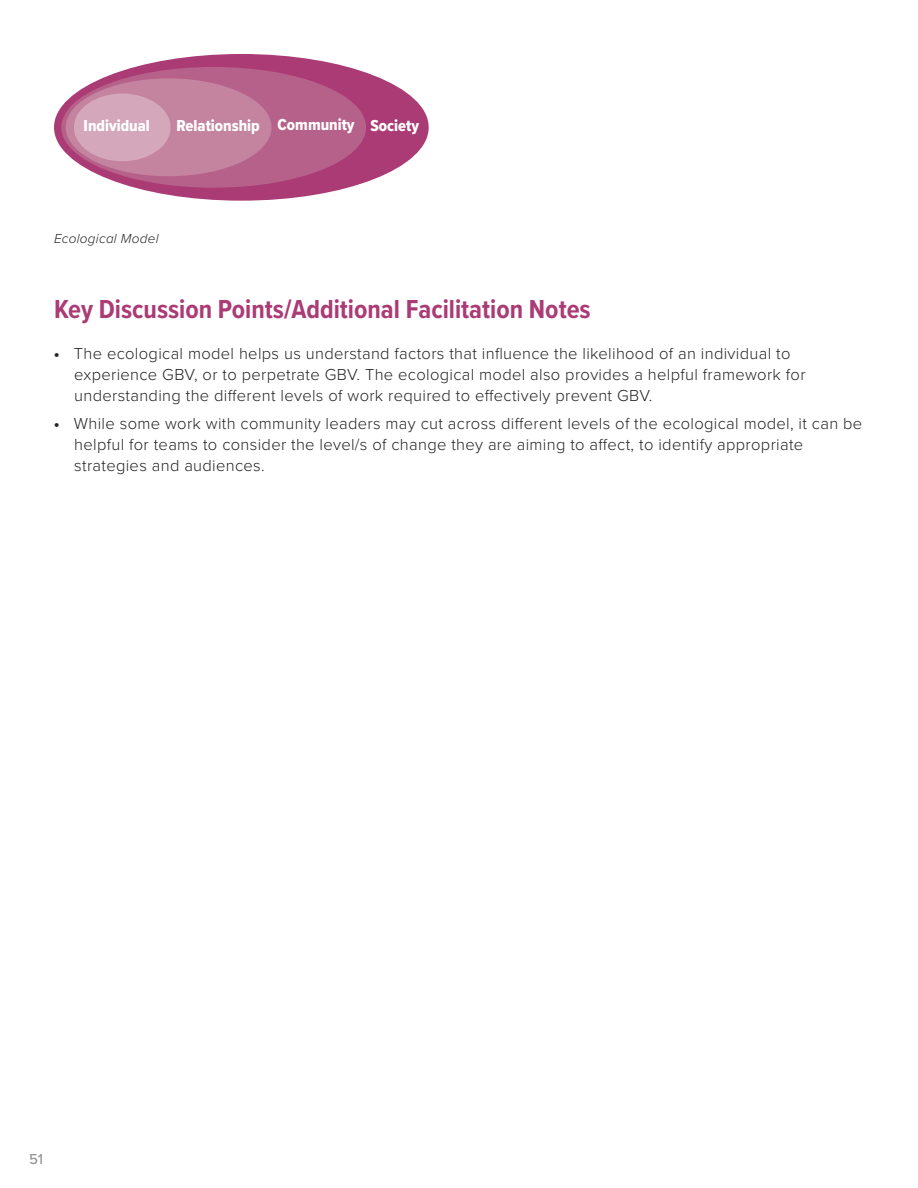
<style>
.page{position:relative;width:918px;height:1188px;background:#fff}
.page>*{position:absolute;margin:0;border:0;box-sizing:border-box;transform-origin:0 0}
.t1{font:700 27px "Proxima Nova Cond";color:#aa3b75}
.t2{font:300 16.5px/21px "Proxima Nova";letter-spacing:.02em;color:#242424}
.t3{font:16.5px "Proxima Nova Cond Extrabld";color:#fff}
.t4{font:500 15px "Proxima Nova";color:#939598}
.t5{font:italic 300 13.5px "Proxima Nova";letter-spacing:.02em;color:#242424}
.s1{font-weight:700}
</style>
<div class="page">
<div style="left:54px;top:54px;width:375px;height:147px;background:#aa3b75;border-radius:50%"></div>
<div style="left:61px;top:67px;width:305px;height:121px;background:#b66189;border-radius:50%"></div>
<div style="left:66px;top:78px;width:206px;height:98px;background:#c4839f;border-radius:50%"></div>
<div style="left:74px;top:94px;width:97px;height:67px;background:#d4a7ba;border-radius:50%"></div>
<p class="t3" style="left:84px;top:114px;width:68px">Individual</p>
<p class="t3" style="left:177px;top:114px;width:244px">Relationship Community Society</p>
<p class="t5" style="left:54px;top:228px;width:106px">Ecological Model</p>
<h1 class="t1" style="left:54px;top:289px;width:538px">Key Discussion Points/Additional Facilitation Notes</h1>
<p class="t2" style="left:74px;top:342px;width:733px;text-indent:-20px"><span class="s1">•</span> The ecological model helps us understand factors that influence the likelihood of an individual to experience GBV, or to perpetrate GBV. The ecological model also provides a helpful framework for understanding the different levels of work required to effectively prevent GBV.</p>
<p class="t2" style="left:74px;top:412px;width:790px;text-indent:-20px"><span class="s1">•</span> While some work with community leaders may cut across different levels of the ecological model, it can be helpful for teams to consider the level/s of change they are aiming to affect, to identify appropriate strategies and audiences.</p>
<p class="t4" style="left:29px;top:1148px;width:16px">51</p>
</div>
